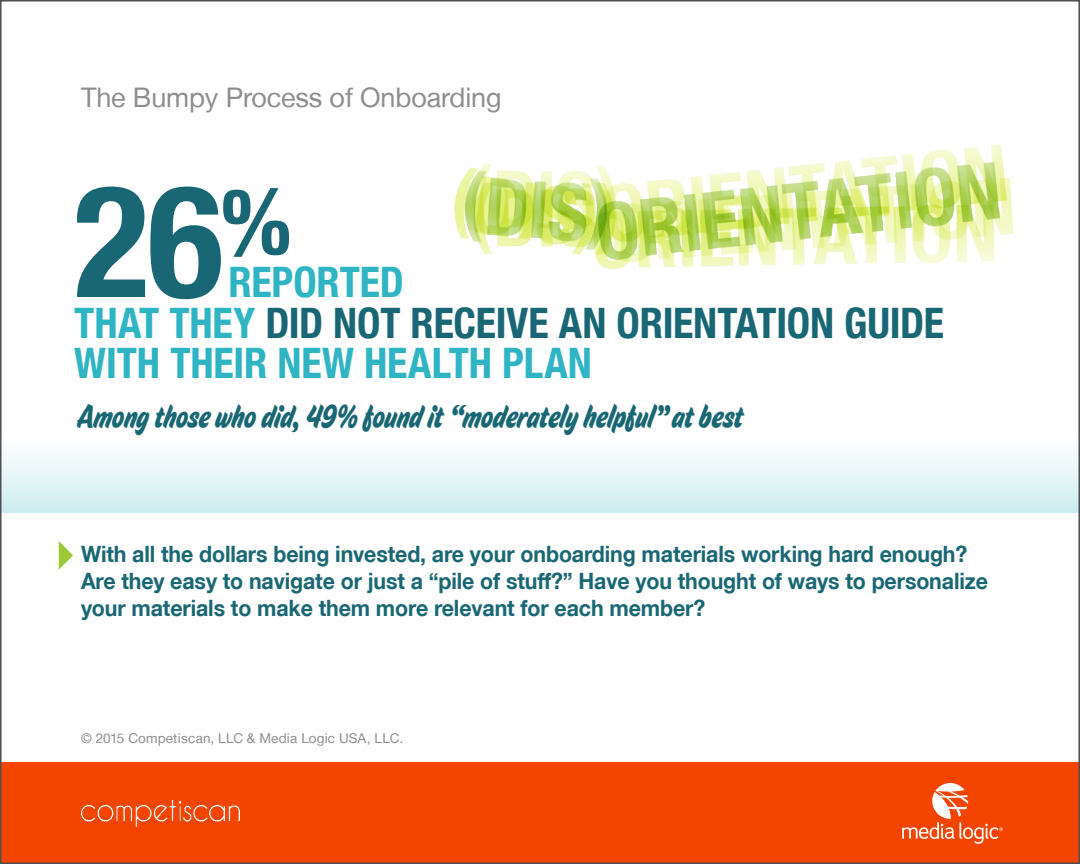
<style>
.page{position:relative;width:1080px;height:864px;background:#fff}
.page>*{position:absolute;margin:0;border:0;box-sizing:border-box;transform-origin:0 0}
.t1{font:700 condensed 156px "Helvetica Neue LT";color:#196774}
.t2{font:700 condensed 90.9px "Helvetica Neue LT";color:#196774}
.t3{font:700 condensed 42px/40.5px "Helvetica Neue LT";letter-spacing:-.005em;color:#196774}
.t4{font:700 condensed 42px "Helvetica Neue LT";letter-spacing:-.005em;color:#2fb4c4}
.t5{font:31.5px "House Movements Sign";color:#196774}
.question{font:27px "Helvetica Neue LT";letter-spacing:-.005em;color:#8d8d8d}
.sidebar{font:700 22.5px/27px "Helvetica Neue LT";letter-spacing:-.005em;color:#196774;scale:.95 1}
.t6{font:13.5px "Helvetica Neue LT";letter-spacing:.01em;color:#8d8d8d}
.s1{color:#2fb4c4}
</style>
<div class="page">
<div style="left:0;top:405px;width:1080px;height:108px;background:linear-gradient(to bottom,#fff,#d2eef1)"></div>
<img style="left:454px;top:144px;width:560px;height:126px">
<svg style="left:59px;top:541px;width:14px;height:29px"></svg>
<div style="left:0;top:763px;width:1080px;height:101px;background:#f34500"></div>
<img style="left:81px;top:800px;width:159px;height:26px">
<svg style="left:902px;top:783px;width:101px;height:61px"></svg>
<p class="question" style="left:81px;top:81px;width:422px">The Bumpy Process of Onboarding</p>
<p class="t1" style="left:74px;top:147px;width:150px">26</p>
<p class="t2" style="left:221px;top:167px;width:72px">%</p>
<p class="t4" style="left:228px;top:257px;width:177px">REPORTED</p>
<p class="t3" style="left:74px;top:302px;width:871px"><span class="s1">THAT THEY</span> DID NOT RECEIVE AN ORIENTATION GUIDE<br><span class="s1">WITH THEIR NEW HEALTH PLAN</span></p>
<p class="t5" style="left:78px;top:397px;width:667px">Among those who did, 49% found it “moderately helpful” at best</p>
<p class="sidebar" style="left:81px;top:540px;width:956px">With all the dollars being invested, are your onboarding materials working hard enough?<br>Are they easy to navigate or just a “pile of stuff?” Have you thought of ways to personalize your materials to make them more relevant for each member?</p>
<p class="t6" style="left:81px;top:730px;width:324px">© 2015 Competiscan, LLC &amp; Media Logic USA, LLC.</p>
</div>
